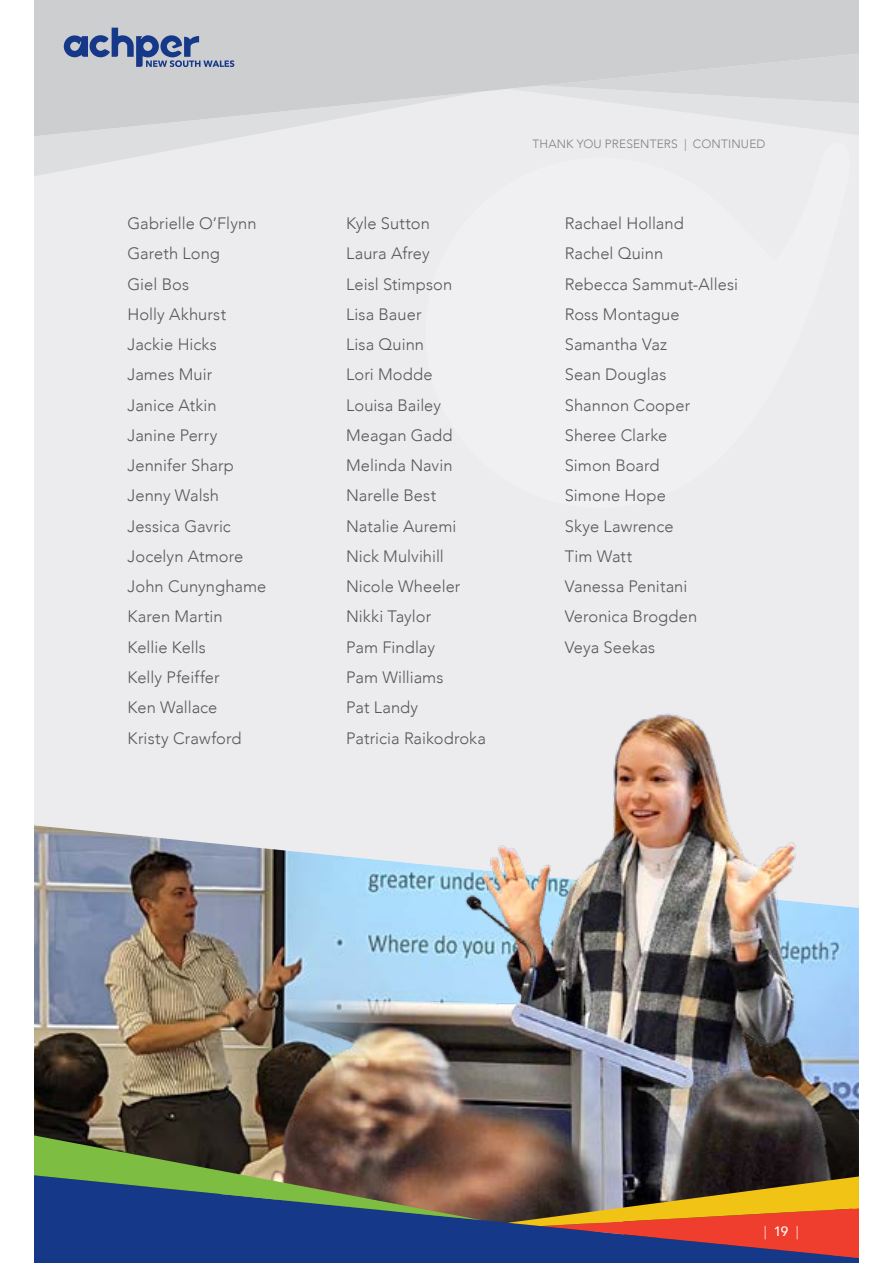
<style>
.page{position:relative;width:893px;height:1263px;background:#fff}
.page>*{position:absolute;margin:0;border:0;box-sizing:border-box;transform-origin:0 0}
.Body_Text{font:300 16.5px "Avenir";letter-spacing:.005em;color:#57585a}
.t1{font:300 13.5px "Avenir";color:#fff}
.Main_Heading{font:300 12px "Avenir";letter-spacing:.015em;color:#867f7c}
.s1{font-weight:500}
</style>
<div class="page">
<div style="left:34px;top:34px;width:825px;height:1229px;background:#ececee"></div>
<img style="left:34px;top:825px;width:215px;height:310px">
<img style="left:249px;top:713px;width:610px;height:462px">
<div style="left:34px;top:1175px;width:825px;height:88px;background:#153888"></div>
<svg style="left:34px;top:1135px;width:447px;height:85px;background:#566151"></svg>
<svg style="left:508px;top:1176px;width:351px;height:82px;background:#905a40"></svg>
<div style="left:34px;top:0;width:825px;height:92px;background:#cdced0"></div>
<svg style="left:34px;top:92px;width:441px;height:84px"></svg>
<svg style="left:508px;top:54px;width:351px;height:81px"></svg>
<svg style="left:425px;top:141px;width:50px;height:35px"></svg>
<svg style="left:64px;top:28px;width:170px;height:39px;background:#909cb8"></svg>
<p class="Body_Text" style="left:128px;top:214px;width:131px">Gabrielle O’Flynn</p>
<p class="Body_Text" style="left:128px;top:244px;width:94px">Gareth Long</p>
<p class="Body_Text" style="left:128px;top:274px;width:63px">Giel Bos</p>
<p class="Body_Text" style="left:128px;top:304px;width:100px">Holly Akhurst</p>
<p class="Body_Text" style="left:128px;top:335px;width:91px">Jackie Hicks</p>
<p class="Body_Text" style="left:128px;top:365px;width:86px">James Muir</p>
<p class="Body_Text" style="left:128px;top:395px;width:91px">Janice Atkin</p>
<p class="Body_Text" style="left:128px;top:425px;width:92px">Janine Perry</p>
<p class="Body_Text" style="left:128px;top:456px;width:108px">Jennifer Sharp</p>
<p class="Body_Text" style="left:128px;top:486px;width:93px">Jenny Walsh</p>
<p class="Body_Text" style="left:128px;top:516px;width:105px">Jessica Gavric</p>
<p class="Body_Text" style="left:128px;top:546px;width:117px">Jocelyn Atmore</p>
<p class="Body_Text" style="left:128px;top:577px;width:140px">John Cunynghame</p>
<p class="Body_Text" style="left:128px;top:607px;width:97px">Karen Martin</p>
<p class="Body_Text" style="left:128px;top:637px;width:80px">Kellie Kells</p>
<p class="Body_Text" style="left:128px;top:667px;width:94px">Kelly Pfeiffer</p>
<p class="Body_Text" style="left:128px;top:698px;width:91px">Ken Wallace</p>
<p class="Body_Text" style="left:128px;top:728px;width:116px">Kristy Crawford</p>
<p class="Body_Text" style="left:346px;top:214px;width:85px">Kyle Sutton</p>
<p class="Body_Text" style="left:346px;top:244px;width:85px">Laura Afrey</p>
<p class="Body_Text" style="left:346px;top:274px;width:107px">Leisl Stimpson</p>
<p class="Body_Text" style="left:346px;top:304px;width:77px">Lisa Bauer</p>
<p class="Body_Text" style="left:346px;top:335px;width:79px">Lisa Quinn</p>
<p class="Body_Text" style="left:346px;top:365px;width:88px">Lori Modde</p>
<p class="Body_Text" style="left:346px;top:395px;width:96px">Louisa Bailey</p>
<p class="Body_Text" style="left:346px;top:425px;width:108px">Meagan Gadd</p>
<p class="Body_Text" style="left:346px;top:456px;width:108px">Melinda Navin</p>
<p class="Body_Text" style="left:346px;top:486px;width:91px">Narelle Best</p>
<p class="Body_Text" style="left:346px;top:516px;width:112px">Natalie Auremi</p>
<p class="Body_Text" style="left:346px;top:546px;width:99px">Nick Mulvihill</p>
<p class="Body_Text" style="left:346px;top:577px;width:116px">Nicole Wheeler</p>
<p class="Body_Text" style="left:346px;top:607px;width:87px">Nikki Taylor</p>
<p class="Body_Text" style="left:346px;top:637px;width:90px">Pam Findlay</p>
<p class="Body_Text" style="left:346px;top:667px;width:99px">Pam Williams</p>
<p class="Body_Text" style="left:346px;top:698px;width:74px">Pat Landy</p>
<p class="Body_Text" style="left:346px;top:728px;width:141px">Patricia Raikodroka</p>
<p class="Main_Heading" style="left:532px;top:137px;width:235px">THANK YOU PRESENTERS | CONTINUED</p>
<p class="Body_Text" style="left:565px;top:214px;width:121px">Rachael Holland</p>
<p class="Body_Text" style="left:565px;top:244px;width:100px">Rachel Quinn</p>
<p class="Body_Text" style="left:565px;top:274px;width:175px">Rebecca Sammut-Allesi</p>
<p class="Body_Text" style="left:565px;top:304px;width:116px">Ross Montague</p>
<p class="Body_Text" style="left:565px;top:335px;width:104px">Samantha Vaz</p>
<p class="Body_Text" style="left:565px;top:365px;width:103px">Sean Douglas</p>
<p class="Body_Text" style="left:565px;top:395px;width:127px">Shannon Cooper</p>
<p class="Body_Text" style="left:565px;top:425px;width:104px">Sheree Clarke</p>
<p class="Body_Text" style="left:565px;top:456px;width:96px">Simon Board</p>
<p class="Body_Text" style="left:565px;top:486px;width:103px">Simone Hope</p>
<p class="Body_Text" style="left:565px;top:516px;width:110px">Skye Lawrence</p>
<p class="Body_Text" style="left:565px;top:546px;width:69px">Tim Watt</p>
<p class="Body_Text" style="left:565px;top:577px;width:124px">Vanessa Penitani</p>
<p class="Body_Text" style="left:565px;top:607px;width:134px">Veronica Brogden</p>
<p class="Body_Text" style="left:565px;top:637px;width:92px">Veya Seekas</p>
<p class="t1" style="left:764px;top:1223px;width:36px">| <span class="s1">19</span> |</p>
</div>
